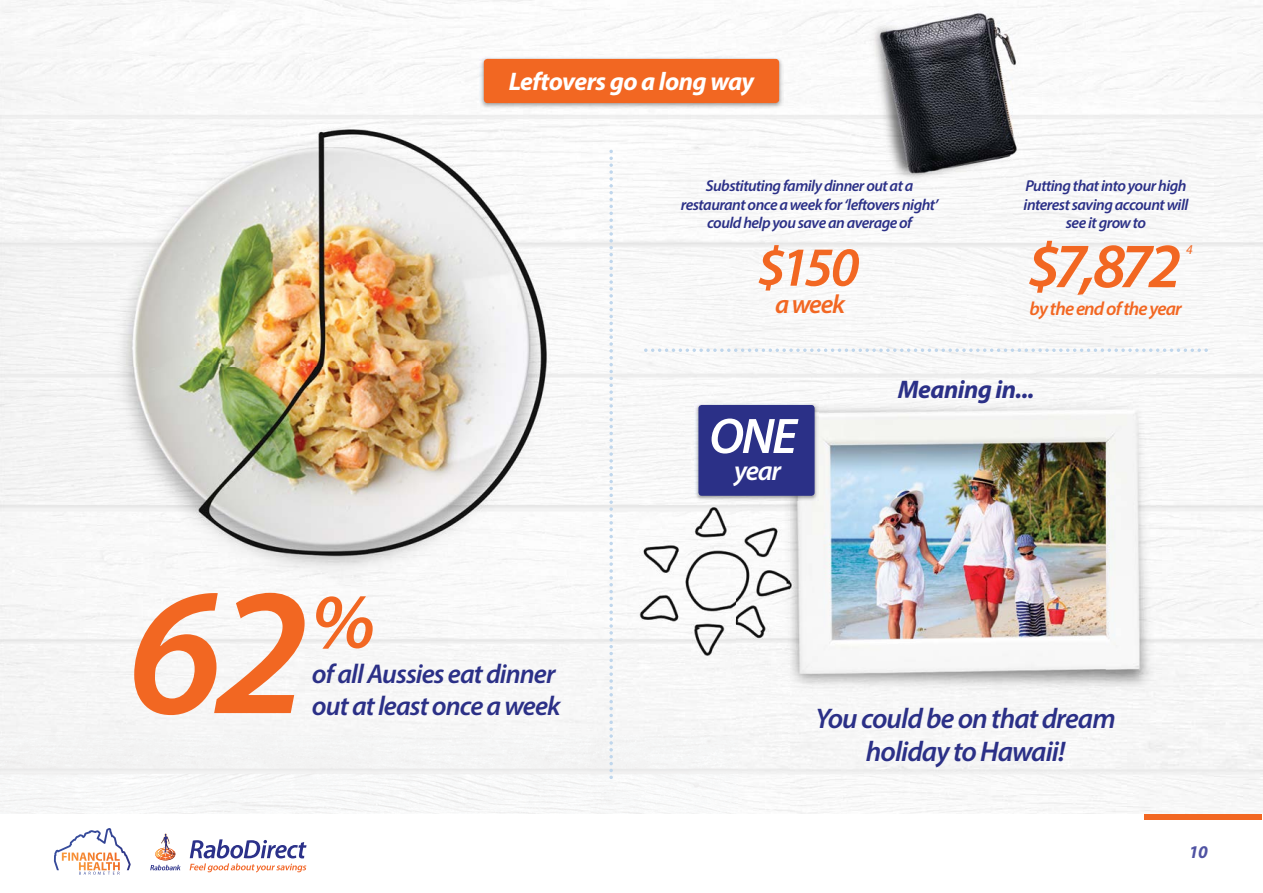
<style>
.page{position:relative;width:1263px;height:893px;background:#fff}
.page>*{position:absolute;margin:0;border:0;box-sizing:border-box;transform-origin:0 0}
.t1{font:italic 600 181.95px "Myriad Pro";color:#f26722}
.t2{font:italic 600 78px "Myriad Pro";color:#f26722}
.t3{font:italic 600 63.45px "Myriad Pro";color:#f26722}
.t4{font:italic 600 55.5px "Myriad Pro";color:#f26722}
.t5{font:italic 600 50.25px "Myriad Pro";color:#fff}
.t6{font:italic 600 28.5px/32.5px "Myriad Pro";letter-spacing:-.035em;color:#2b3087;text-align:center}
.t7{font:italic 600 27.6px "Myriad Pro";color:#fff}
.t8{font:italic 600 27.15px "Myriad Pro";letter-spacing:-.035em;color:#2b3087}
.t9{font:italic 600 26.25px "Myriad Pro";color:#f26722}
.t10{font:italic 700 25.5px "Myriad Pro";letter-spacing:-.02em;color:#fff}
.t11{font:italic 700 25.5px "Myriad Pro";letter-spacing:-.02em;color:#2b3087}
.t12{font:italic 600 19.05px "Myriad Pro";letter-spacing:-.045em;color:#f26722}
.t13{font:italic 700 18px "Myriad Pro";color:#5053a3}
.t14{font:italic 600 15.9px/18.5px "Myriad Pro";letter-spacing:-.035em;color:#2b3087;text-align:center}
.t15{font:italic 13.5px "Myriad Pro";color:#f26722}
</style>
<div class="page">
<img style="left:0;top:0;width:1105px;height:367px">
<img style="left:1105px;top:5px;width:158px;height:808px">
<img style="left:0;top:367px;width:736px;height:447px">
<img style="left:790px;top:420px;width:316px;height:394px">
<img style="left:736px;top:500px;width:54px;height:312px">
<img style="left:695px;top:403px;width:123px;height:97px">
<div style="left:698px;top:405px;width:116px;height:91px;background:#2b3087;border-radius:3px"></div>
<img style="left:480px;top:57px;width:303px;height:52px">
<div style="left:484px;top:59px;width:295px;height:44px;background:#f26722;border-radius:4px"></div>
<div style="left:1144px;top:814px;width:118px;height:6px;background:#f26722"></div>
<svg style="left:54px;top:828px;width:77px;height:47px"></svg>
<svg style="left:150px;top:833px;width:31px;height:37px"></svg>
<svg style="left:190px;top:839px;width:116px;height:33px"></svg>
<svg style="left:609px;top:150px;width:4px;height:629px"></svg>
<svg style="left:644px;top:348px;width:564px;height:4px"></svg>
<h3 class="t10" style="left:509px;top:65px;width:247px">Leftovers go a long way</h3>
<p class="t14" style="left:681px;top:176px;width:259px">Substituting family dinner out at a restaurant once a week for ‘leftovers night’ could help you save an average of</p>
<h3 class="t4" style="left:757px;top:232px;width:104px">$150</h3>
<h3 class="t9" style="left:775px;top:288px;width:72px">a week</h3>
<p class="t14" style="left:1024px;top:176px;width:166px">Putting that into your high interest saving account will see it grow to</p>
<h3 class="t3" style="left:1027px;top:225px;width:155px">$7,872</h3>
<p class="t12" style="left:1030px;top:296px;width:154px">by the end of the year</p>
<p class="t15" style="left:1186px;top:241px;width:8px">4</p>
<h3 class="t5" style="left:709px;top:404px;width:89px">ONE</h3>
<h3 class="t7" style="left:734px;top:453px;width:48px">year</h3>
<h3 class="t11" style="left:898px;top:373px;width:138px">Meaning in...</h3>
<h1 class="t1" style="left:128px;top:536px;width:182px">62</h1>
<h2 class="t2" style="left:311px;top:572px;width:66px">%</h2>
<h3 class="t8" style="left:312px;top:657px;width:245px">of all Aussies eat dinner</h3>
<h3 class="t8" style="left:312px;top:688px;width:250px">out at least once a week</h3>
<h3 class="t6" style="left:815px;top:702px;width:302px">You could be on that dream holiday to Hawaii!</h3>
<p class="t13" style="left:1189px;top:840px;width:21px">10</p>
</div>
